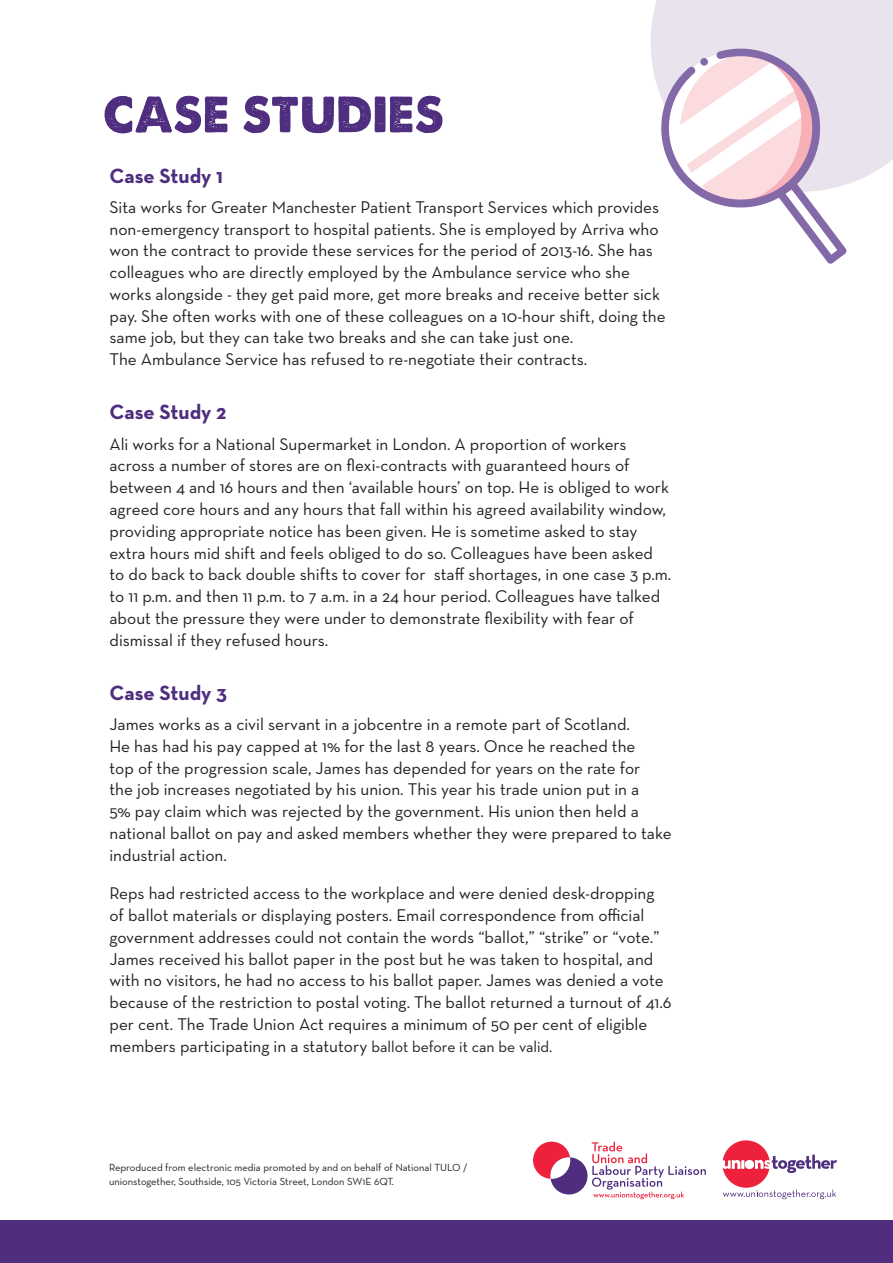
<style>
.page{position:relative;width:893px;height:1263px;background:#fff}
.page>*{position:absolute;margin:0;border:0;box-sizing:border-box;transform-origin:0 0}
.t1{font:700 21px "Neutra Text";color:#4f2d7f}
.t2{font:17.25px/21.8px "Neutra Text";color:#231f20}
.t3{font:10.5px/13.5px "Neutra Text";color:#231f20}
.s1{font-size:15.75px}
</style>
<div class="page">
<div style="left:651px;top:0;width:242px;height:184px;background:#e8e3ec"></div>
<div style="left:0;top:1220px;width:893px;height:43px;background:#4f2d7f"></div>
<svg style="left:723px;top:1140px;width:114px;height:59px"></svg>
<div style="left:533px;top:1141px;width:37px;height:38px;background:#ed213c;border-radius:50%"></div>
<div style="left:550px;top:1157px;width:37px;height:37px;background:#4f2d7f;border-radius:50%"></div>
<svg style="left:550px;top:1157px;width:20px;height:22px"></svg>
<svg style="left:592px;top:1142px;width:114px;height:57px"></svg>
<svg style="left:104px;top:96px;width:339px;height:37px"></svg>
<svg style="left:656px;top:43px;width:190px;height:221px"></svg>
<div style="left:700px;top:58px;width:8px;height:8px;background:#8469a8;border-radius:50%"></div>
<p class="t1" style="left:109px;top:162px;width:115px">Case Study 1</p>
<p class="t2" style="left:109px;top:196px;width:558px">Sita works for Greater Manchester Patient Transport Services which provides non-emergency transport to hospital patients. She is employed by Arriva who won the contract to provide these services for the period of 2013-16. She has colleagues who are directly employed by the Ambulance service who she works alongside - they get paid more, get more breaks and receive better sick pay. She often works with one of these colleagues on a 10-hour shift, doing the same job, but they can take two breaks and she can take just one.<br>The Ambulance Service has refused to re-negotiate their contracts.</p>
<p class="t1" style="left:109px;top:399px;width:118px">Case Study 2</p>
<p class="t2" style="left:109px;top:433px;width:563px">Ali works for a National Supermarket in London. A proportion of workers across a number of stores are on flexi-contracts with guaranteed hours of between 4 and 16 hours and then ‘available hours’ on top. He is obliged to work agreed core hours and any hours that fall within his agreed availability window, providing appropriate notice has been given. He is sometime asked to stay extra hours mid shift and feels obliged to do so. Colleagues have been asked to do back to back double shifts to cover for staff shortages, in one case 3 p.m. to 11 p.m. and then 11 p.m. to 7 a.m. in a 24 hour period. Colleagues have talked about the pressure they were under to demonstrate flexibility with fear of dismissal if they refused hours.</p>
<p class="t1" style="left:109px;top:679px;width:119px">Case Study 3</p>
<p class="t2" style="left:109px;top:713px;width:564px">James works as a civil servant in a jobcentre in a remote part of Scotland.<br>He has had his pay capped at 1% for the last 8 years. Once he reached the<br>top of the progression scale, James has depended for years on the rate for<br>the job increases negotiated by his union. This year his trade union put in a<br>5% pay claim which was rejected by the government. His union then held a national ballot on pay and asked members whether they were prepared to take industrial action.</p>
<p class="t2" style="left:109px;top:882px;width:563px">Reps had restricted access to the workplace and were denied desk-dropping of ballot materials or displaying posters. Email correspondence from official government addresses could not contain the words “ballot,” “strike” or “vote.” James received his ballot paper in the post but he was taken to hospital, and with no visitors, he had no access to his ballot paper. James was denied a vote because of the restriction to postal voting. The ballot returned a turnout of 41.6 per cent. The Trade Union Act requires a minimum of 50 per cent of eligible members participating in a statutory <span class="s1">ballot before it can be valid.</span></p>
<p class="t3" style="left:109px;top:1161px;width:360px">Reproduced from electronic media promoted by and on behalf of National TULO / unionstogether, Southside, 105 Victoria Street, London SW1E 6QT.</p>
</div>
